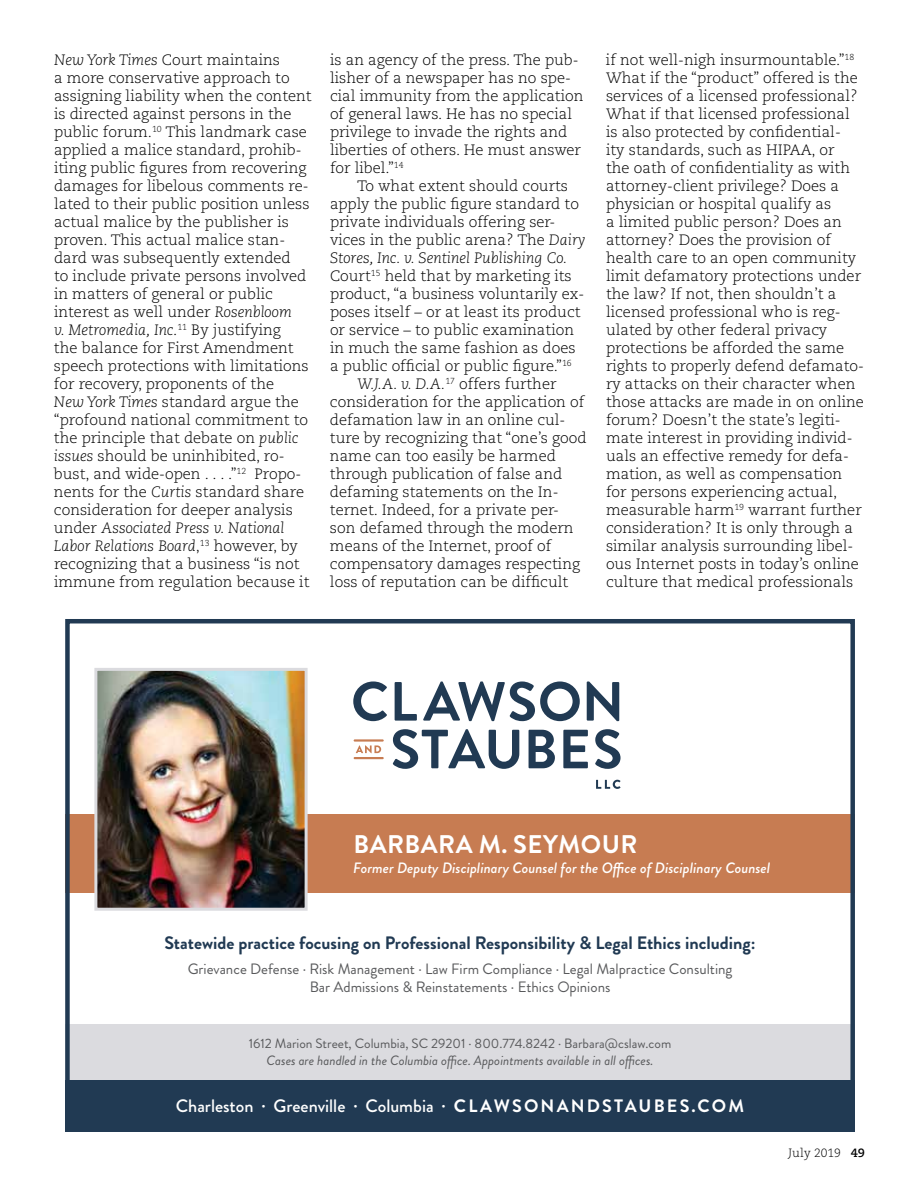
<style>
.page{position:relative;width:918px;height:1188px;background:#fff}
.page>*{position:absolute;margin:0;border:0;box-sizing:border-box;transform-origin:0 0}
.t1{font:700 25.5px "Brandon Grotesque";letter-spacing:.02em;color:#fff}
.t2{font:700 18px "Brandon Grotesque";color:#213a53}
.t3{font:500 18px "Brandon Grotesque";color:#fff}
.t4{font:300 15px/18px "Caecilia";color:#000}
.t5{font:15px/18px "Brandon Grotesque";color:#58595b;text-align:center}
.t6{font:italic 500 15px "Brandon Grotesque";color:#fff}
.t7{font:italic 300 15px "Caecilia";color:#000}
.t8{font:italic 13.5px "Brandon Grotesque";color:#58595b}
.t9{font:13.5px "Brandon Grotesque";color:#58595b}
.t10{font:300 12px "Caecilia";color:#000}
.s1{font-style:italic}
.s2{font-weight:700}
</style>
<div class="page">
<div style="left:65px;top:1024px;width:790px;height:56px;background:#dbdbdf"></div>
<div style="left:65px;top:815px;width:790px;height:78px;background:#c77c52"></div>
<svg style="left:596px;top:780px;width:25px;height:9px"></svg>
<svg style="left:353px;top:681px;width:34px;height:40px"></svg>
<svg style="left:395px;top:682px;width:22px;height:39px"></svg>
<svg style="left:423px;top:681px;width:157px;height:40px"></svg>
<svg style="left:587px;top:681px;width:32px;height:40px"></svg>
<svg style="left:393px;top:729px;width:126px;height:40px"></svg>
<svg style="left:529px;top:730px;width:26px;height:38px"></svg>
<svg style="left:563px;top:730px;width:25px;height:38px"></svg>
<svg style="left:595px;top:729px;width:26px;height:40px"></svg>
<svg style="left:356px;top:745px;width:25px;height:8px"></svg>
<hr style="left:354px;top:757px;width:30px;height:2px;background:#c77c52">
<hr style="left:354px;top:739px;width:30px;height:3px;background:#c77c52">
<div style="left:65px;top:1080px;width:790px;height:52px;background:#213a53"></div>
<div style="left:65px;top:619px;width:790px;height:513px;border:4px solid #213a53"></div>
<img style="left:98px;top:672px;width:206px;height:235px">
<div style="left:94px;top:668px;width:214px;height:243px;border:3px solid #dbdbdf"></div>
<p class="t4" style="left:54px;top:51px;width:259px"><span class="s1">New York Times</span> Court maintains<br>a more conservative approach to assigning liability when the content is directed against persons in the public forum.<sup>10</sup> This landmark case applied a malice standard, prohib&shy;iting public figures from recovering damages for libelous comments re&shy;lated to their public position unless actual malice by the publisher is proven. This actual malice stan&shy;dard was subsequently extended<br>to include private persons involved in matters of general or public interest as well under <span class="s1">Rosenbloom<br>v. Metromedia, Inc</span>.<sup>11</sup> By justifying<br>the balance for First Amendment speech protections with limitations for recovery, proponents of the<br><span class="s1">New York Times</span> standard argue the “profound national commitment to the principle that debate on <span class="s1">public issues</span> should be uninhibited, ro&shy;bust, and wide-open . . . .”<sup>12</sup> Propo&shy;nents for the <span class="s1">Curtis</span> standard share consideration for deeper analysis under <span class="s1">Associated Press v. National Labor Relations Board</span>,<sup>13</sup> however, by recognizing that a business “is not immune from regulation because it</p>
<p class="t4" style="left:330px;top:51px;width:255px">is an agency of the press. The pub&shy;lisher of a newspaper has no spe&shy;cial immunity from the application of general laws. He has no special privilege to invade the rights and liberties of others. He must answer for libel.”<sup>14</sup></p>
<p class="t4" style="left:357px;top:177px;width:213px">To what extent should courts</p>
<p class="t4" style="left:330px;top:195px;width:250px">apply the public figure standard to</p>
<p class="t4" style="left:330px;top:213px;width:227px">private individuals offering ser-</p>
<p class="t4" style="left:330px;top:231px;width:257px">vices in the public arena? The <span class="s1">Dairy</span></p>
<p class="t7" style="left:330px;top:249px;width:239px">Stores, Inc. v. Sentinel Publishing Co.</p>
<p class="t4" style="left:330px;top:267px;width:243px">Court<sup>15</sup> held that by marketing its</p>
<p class="t4" style="left:330px;top:285px;width:256px">product, “a business voluntarily ex-</p>
<p class="t4" style="left:330px;top:303px;width:252px">poses itself – or at least its product</p>
<p class="t4" style="left:330px;top:321px;width:246px">or service – to public examination</p>
<p class="t4" style="left:330px;top:339px;width:247px">in much the same fashion as does</p>
<p class="t4" style="left:330px;top:357px;width:243px">a public official or public figure.”<sup>16</sup></p>
<p class="t4" style="left:357px;top:375px;width:201px"><span class="s1">W.J.A. v. D.A.</span><sup>17</sup> offers further</p>
<p class="t4" style="left:330px;top:393px;width:256px">consideration for the application of</p>
<p class="t4" style="left:330px;top:411px;width:237px">defamation law in an online cul-</p>
<p class="t4" style="left:330px;top:429px;width:258px">ture by recognizing that “one’s good</p>
<p class="t4" style="left:330px;top:447px;width:227px">name can too easily be harmed</p>
<p class="t4" style="left:330px;top:465px;width:234px">through publication of false and</p>
<p class="t4" style="left:330px;top:483px;width:230px">defaming statements on the In-</p>
<p class="t4" style="left:330px;top:501px;width:230px">ternet. Indeed, for a private per-</p>
<p class="t4" style="left:330px;top:519px;width:245px">son defamed through the modern</p>
<p class="t4" style="left:330px;top:537px;width:223px">means of the Internet, proof of</p>
<p class="t4" style="left:330px;top:555px;width:252px">compensatory damages respecting</p>
<p class="t4" style="left:330px;top:573px;width:240px">loss of reputation can be difficult</p>
<p class="t4" style="left:606px;top:51px;width:259px">if not well-nigh insurmountable.”<sup>18<br></sup>What if the “product” offered is the services of a licensed professional?<br>What if that licensed professional is also protected by confidential-<br>ity standards, such as HIPAA, or<br>the oath of confidentiality as with attorney-client privilege? Does a physician or hospital qualify as<br>a limited public person? Does an attorney? Does the provision of health care to an open community limit defamatory protections under the law? If not, then shouldn’t a licensed professional who is reg&shy;ulated by other federal privacy protections be afforded the same rights to properly defend defamato&shy;ry attacks on their character when those attacks are made in on online forum? Doesn’t the state’s legiti&shy;mate interest in providing individ&shy;uals an effective remedy for defa&shy;mation, as well as compensation for persons experiencing actual, measurable harm<sup>19</sup> warrant further consideration? It is only through a similar analysis surrounding libel&shy;ous Internet posts in today’s online culture that medical professionals</p>
<h1 class="t1" style="left:353px;top:826px;width:286px">BARBARA M. SEYMOUR</h1>
<p class="t6" style="left:353px;top:857px;width:418px">Former Deputy Disciplinary Counsel for the Office of Disciplinary Counsel</p>
<p class="t2" style="left:164px;top:931px;width:593px">Statewide practice focusing on Professional Responsibility &amp; Legal Ethics including:</p>
<p class="t5" style="left:188px;top:960px;width:546px">Grievance Defense · Risk Management · Law Firm Compliance · Legal Malpractice Consulting<br>Bar Admissions &amp; Reinstatements · Ethics Opinions</p>
<p class="t9" style="left:249px;top:1034px;width:424px">1612 Marion Street, Columbia, SC 29201 · 800.774.8242 · Barbara@cslaw.com</p>
<p class="t8" style="left:267px;top:1051px;width:388px">Cases are handled in the Columbia office. Appointments available in all offices.</p>
<p class="t3" style="left:176px;top:1094px;width:570px">Charleston · Greenville · Columbia · <span class="s2">CLAWSONANDSTAUBES.COM</span></p>
<p class="t10" style="left:789px;top:1146px;width:78px">July 2019 <span class="s2">49</span></p>
</div>
